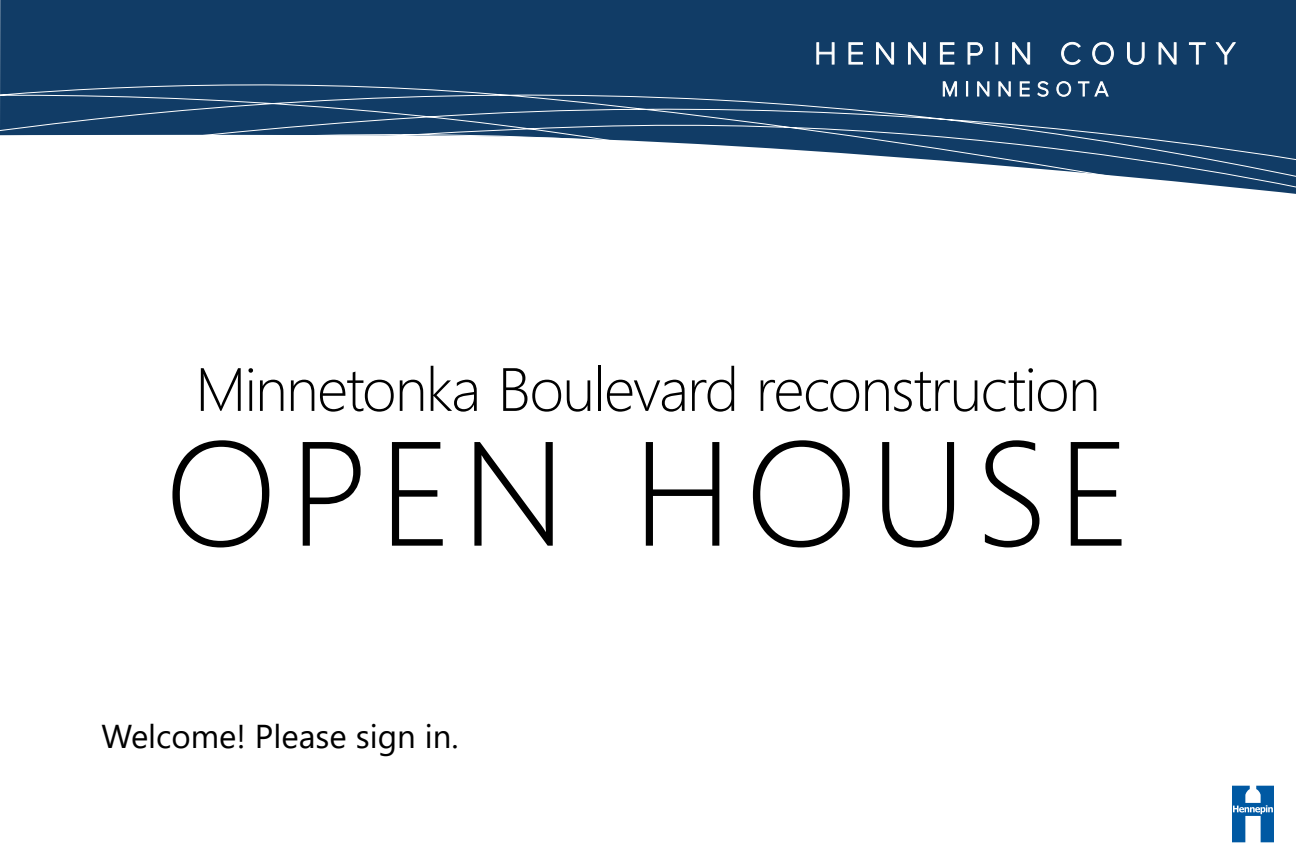
<style>
.page{position:relative;width:1296px;height:864px;background:#fff}
.page>*{position:absolute;margin:0;border:0;box-sizing:border-box;transform-origin:0 0}
.t1{font:300 148px "Segoe UI";letter-spacing:.06em;color:#000}
.t2{font:300 61px "Segoe UI";letter-spacing:-.025em;color:#000}
.t3{font:33px "Segoe UI";color:#000}
</style>
<div class="page">
<div style="left:0;top:0;width:1296px;height:49px;background:#113c66"></div>
<svg style="left:0;top:49px;width:1296px;height:145px"></svg>
<svg style="left:816px;top:42px;width:19px;height:23px"></svg>
<svg style="left:848px;top:42px;width:15px;height:23px"></svg>
<svg style="left:876px;top:42px;width:18px;height:23px"></svg>
<svg style="left:908px;top:42px;width:18px;height:23px"></svg>
<svg style="left:940px;top:42px;width:15px;height:23px"></svg>
<svg style="left:967px;top:42px;width:16px;height:23px"></svg>
<svg style="left:1012px;top:42px;width:18px;height:23px"></svg>
<svg style="left:1061px;top:42px;width:20px;height:23px"></svg>
<svg style="left:1092px;top:42px;width:22px;height:23px"></svg>
<svg style="left:1127px;top:42px;width:18px;height:23px"></svg>
<svg style="left:1158px;top:42px;width:19px;height:23px"></svg>
<svg style="left:1189px;top:42px;width:17px;height:23px"></svg>
<svg style="left:1215px;top:42px;width:22px;height:23px"></svg>
<svg style="left:943px;top:80px;width:14px;height:17px"></svg>
<svg style="left:966px;top:81px;width:2px;height:15px"></svg>
<svg style="left:977px;top:81px;width:13px;height:16px"></svg>
<svg style="left:998px;top:81px;width:13px;height:16px"></svg>
<svg style="left:1019px;top:81px;width:11px;height:16px"></svg>
<svg style="left:1037px;top:81px;width:12px;height:16px"></svg>
<svg style="left:1056px;top:81px;width:15px;height:16px"></svg>
<svg style="left:1078px;top:81px;width:31px;height:16px"></svg>
<svg style="left:1232px;top:786px;width:42px;height:56px"></svg>
<p class="t2" style="left:195px;top:332px;width:907px">Minnetonka Boulevard reconstruction</p>
<h1 class="t1" style="left:165px;top:354px;width:968px">OPEN HOUSE</h1>
<p class="t3" style="left:102px;top:706px;width:359px">Welcome! Please sign in.</p>
</div>
